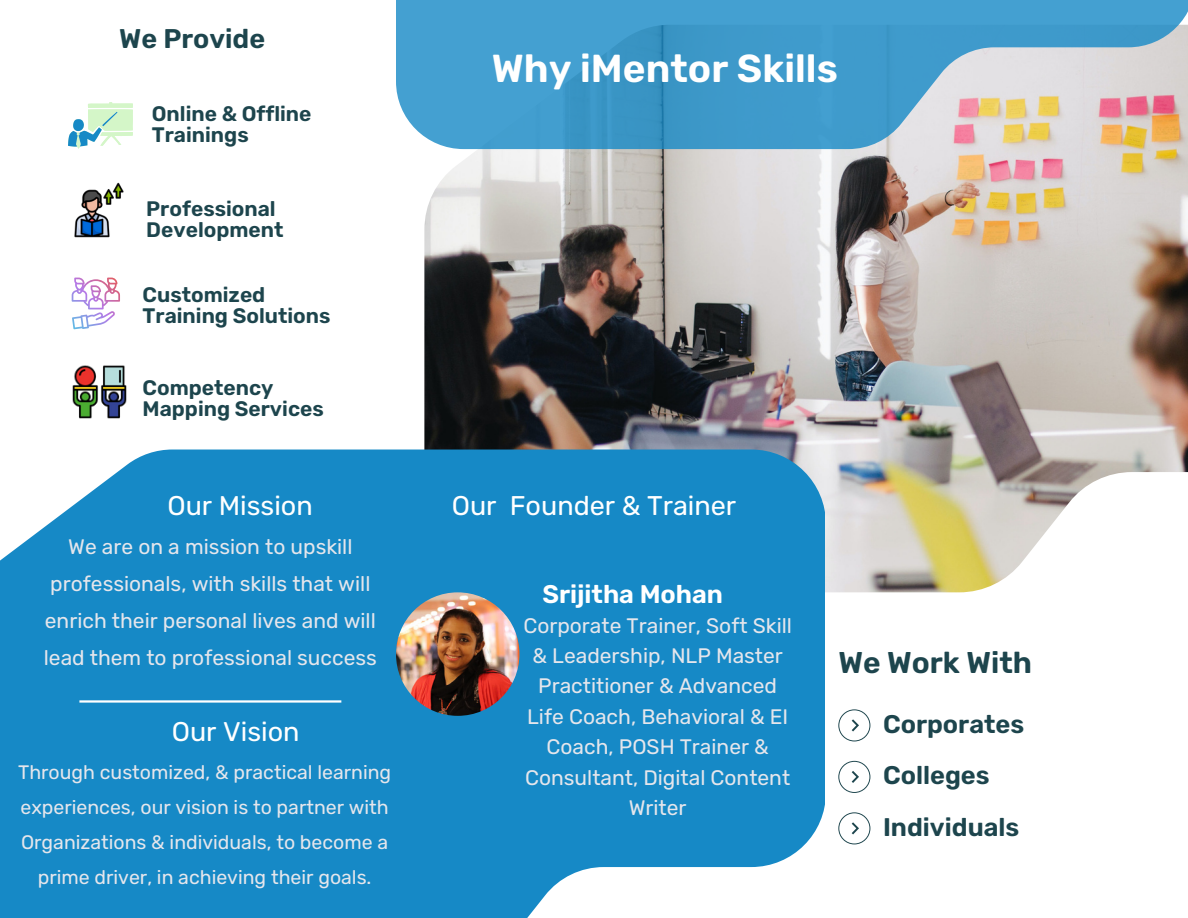
<style>
.page{position:relative;width:1188px;height:918px;background:#fff}
.page>*{position:absolute;margin:0;border:0;box-sizing:border-box;transform-origin:0 0}
.t1{font:600 39px "Rubik";color:#fff}
.t2{font:600 30px "Rubik";color:#1d454d}
.t3{font:27px "Rubik";color:#fff}
.t4{font:600 27px "Rubik";color:#1d454d}
.t5{font:600 25.5px/51.4px "Rubik";color:#1d454d}
.t6{font:600 25.5px "Rubik";color:#fff}
.t7{font:21px/30.3px "Rubik";color:#e5e6ec;text-align:center}
.t8{font:600 21px/21.3px "Rubik";color:#1d454d}
.t9{font:19.5px/34.8px "Rubik";color:#e5e6ec;text-align:center}
</style>
<div class="page">
<img style="left:424px;top:149px;width:764px;height:443px">
<div style="left:0;top:450px;width:825px;height:468px;background:#1689c6"></div>
<svg style="left:396px;top:0;width:792px;height:149px;background:#67a9cb"></svg>
<hr style="left:79px;top:700px;width:262px;height:3px;background:#fff">
<svg style="left:838px;top:709px;width:32px;height:32px"></svg>
<svg style="left:838px;top:761px;width:32px;height:32px"></svg>
<svg style="left:838px;top:812px;width:32px;height:32px"></svg>
<svg style="left:68px;top:102px;width:65px;height:46px"></svg>
<img style="left:74px;top:182px;width:50px;height:56px">
<svg style="left:72px;top:278px;width:48px;height:51px"></svg>
<img style="left:72px;top:365px;width:55px;height:54px">
<img style="left:396px;top:592px;width:123px;height:124px;border-radius:50%">
<p class="t4" style="left:119px;top:23px;width:147px">We Provide</p>
<p class="t8" style="left:152px;top:103px;width:161px">Online &amp; Offline<br>Trainings</p>
<p class="t8" style="left:146px;top:198px;width:139px">Professional<br>Development</p>
<p class="t8" style="left:143px;top:284px;width:189px">Customized<br>Training Solutions</p>
<p class="t8" style="left:143px;top:377px;width:183px">Competency<br>Mapping Services</p>
<p class="t3" style="left:167px;top:490px;width:147px">Our Mission</p>
<p class="t7" style="left:44px;top:528px;width:335px;line-height:37.2px">We are on a mission to upskill professionals, with skills that will enrich their personal lives and will lead them to professional success</p>
<p class="t3" style="left:172px;top:716px;width:129px">Our Vision</p>
<p class="t9" style="left:18px;top:755px;width:375px">Through customized, &amp; practical learning experiences, our vision is to partner with Organizations &amp; individuals, to become a prime driver, in achieving their goals.</p>
<h1 class="t1" style="left:492px;top:45px;width:348px">Why iMentor Skills</h1>
<p class="t3" style="left:452px;top:490px;width:286px">Our Founder &amp; Trainer</p>
<p class="t6" style="left:542px;top:579px;width:182px">Srijitha Mohan</p>
<p class="t7" style="left:523px;top:610px;width:270px">Corporate Trainer, Soft Skill &amp; Leadership, NLP Master<br>Practitioner &amp; Advanced<br>Life Coach, Behavioral &amp; EI<br>Coach, POSH Trainer &amp;<br>Consultant, Digital Content<br>Writer</p>
<h2 class="t2" style="left:838px;top:645px;width:195px">We Work With</h2>
<p class="t5" style="left:883px;top:698px;width:143px">Corporates<br>Colleges<br>Individuals</p>
</div>
